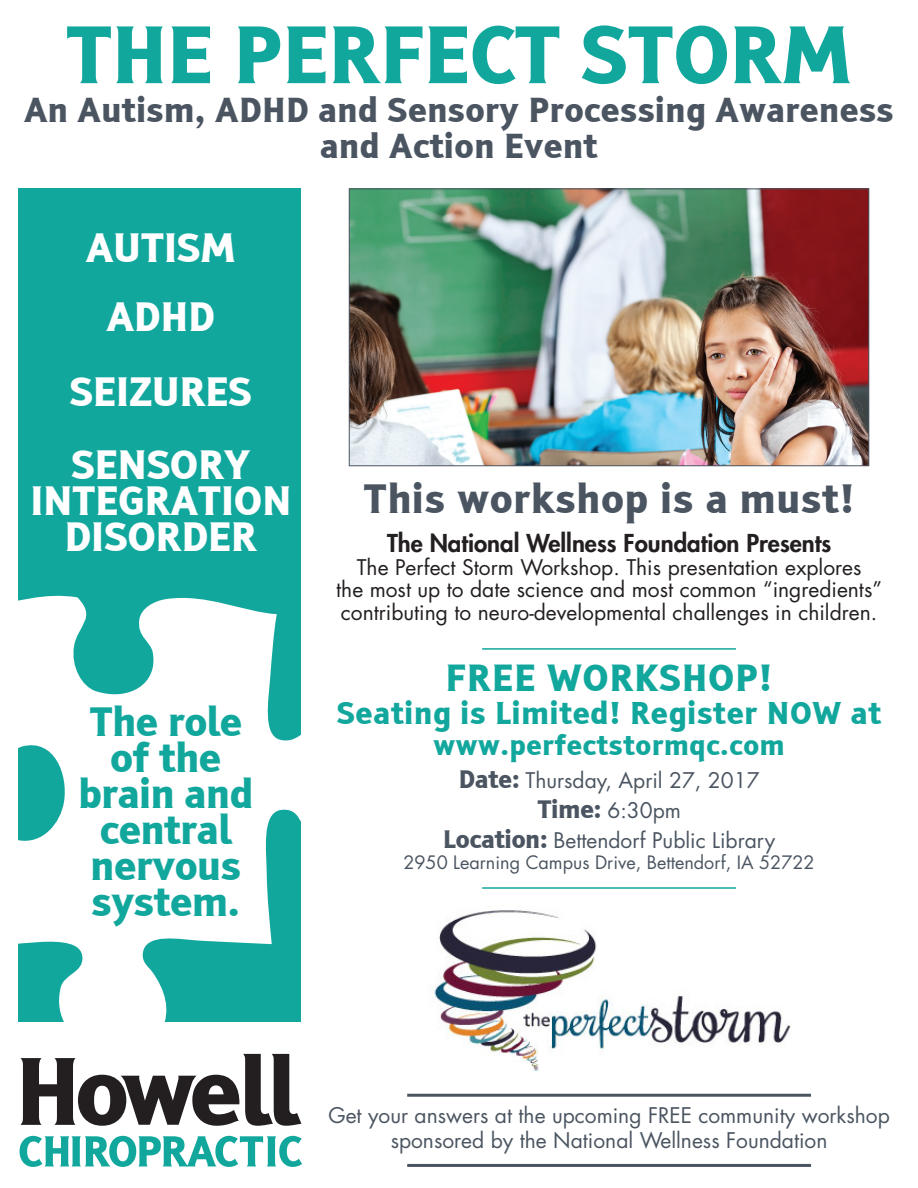
<style>
.page{position:relative;width:918px;height:1188px;background:#fff}
.page>*{position:absolute;margin:0;border:0;box-sizing:border-box;transform-origin:0 0}
.t1{font:700 78px "Tiresias L Pfont";letter-spacing:-.03em;color:#12a79d}
.t2{font:700 39px/36px "Tiresias L Pfont";letter-spacing:-.03em;color:#fff;text-align:center}
.t3{font:700 39px/36px "Tiresias L Pfont";letter-spacing:-.03em;color:#12a79d;text-align:center}
.t4{font:700 39px "Tiresias L Pfont";color:#4b5561}
.t5{font:700 36px "Tiresias L Pfont";color:#12a79d}
.t6{font:700 33px/36px "Tiresias L Pfont";letter-spacing:-.01em;color:#4b5561;text-align:center}
.t7{font:700 30px "Tiresias L Pfont";color:#12a79d}
.t8{font:700 27px "Tiresias L Pfont";color:#12a79d}
.t9{font:800 24px "Futura Std";color:#231f20}
.t10{font:21px/25.2px "Futura Std";color:#4b5561;text-align:center}
.t11{font:21px/22.5px "Futura Std";color:#231f20;text-align:center}
.t12{font:18px "Futura Std";color:#4b5561}
.s1{font-family:"Tiresias L Pfont";font-weight:700;font-size:24px}
</style>
<div class="page">
<div style="left:19px;top:188px;width:282px;height:834px;background:#12a79d"></div>
<svg style="left:18px;top:592px;width:283px;height:462px;fill:#fff"></svg>
<div style="left:68px;top:706px;width:196px;height:210px;background:#fff"></div>
<svg style="left:20px;top:1136px;width:282px;height:31px"></svg>
<svg style="left:20px;top:1054px;width:281px;height:72px"></svg>
<hr style="left:407px;top:1094px;width:404px;height:3px;background:#4b5561">
<hr style="left:407px;top:1164px;width:404px;height:3px;background:#4b5561">
<img style="left:351px;top:190px;width:516px;height:274px">
<div style="left:349px;top:188px;width:520px;height:278px;border:1px solid #4b5561"></div>
<hr style="left:482px;top:648px;width:254px;height:2px;background:#12a79d">
<hr style="left:482px;top:887px;width:254px;height:2px;background:#12a79d">
<img style="left:434px;top:910px;width:357px;height:161px">
<p class="t1" style="left:65px;top:6px;width:790px">THE PERFECT STORM</p>
<p class="t6" style="left:24px;top:93px;width:872px">An Autism, ADHD and Sensory Processing Awareness and Action Event</p>
<p class="t2" style="left:86px;top:230px;width:152px">AUTISM</p>
<p class="t2" style="left:106px;top:299px;width:111px">ADHD</p>
<p class="t2" style="left:69px;top:374px;width:185px">SEIZURES</p>
<p class="t2" style="left:30px;top:448px;width:264px">SENSORY<br>INTEGRATION<br>DISORDER</p>
<p class="t3" style="left:78px;top:704px;width:177px">The role of the brain and central nervous system.</p>
<p class="t4" style="left:363px;top:474px;width:493px">This workshop is a must!</p>
<p class="t9" style="left:387px;top:528px;width:446px">The National Wellness Foundation Presents</p>
<p class="t11" style="left:336px;top:556px;width:547px">The Perfect Storm Workshop. This presentation explores<br>the most up to date science and most common “ingredients” contributing to neuro-developmental challenges in children.</p>
<p class="t5" style="left:445px;top:655px;width:329px">FREE WORKSHOP!</p>
<p class="t7" style="left:336px;top:694px;width:547px">Seating is Limited! Register NOW at</p>
<p class="t8" style="left:433px;top:728px;width:353px">www.perfectstormqc.com</p>
<p class="t10" style="left:458px;top:768px;width:303px"><span class="s1">Date:</span> Thursday, April 27, 2017</p>
<p class="t10" style="left:537px;top:798px;width:145px"><span class="s1">Time:</span> 6:30pm</p>
<p class="t10" style="left:443px;top:828px;width:334px"><span class="s1">Location:</span> Bettendorf Public Library</p>
<p class="t12" style="left:403px;top:851px;width:413px">2950 Learning Campus Drive, Bettendorf, IA 52722</p>
<p class="t10" style="left:328px;top:1103px;width:563px">Get your answers at the upcoming FREE community workshop sponsored by the National Wellness Foundation</p>
</div>
